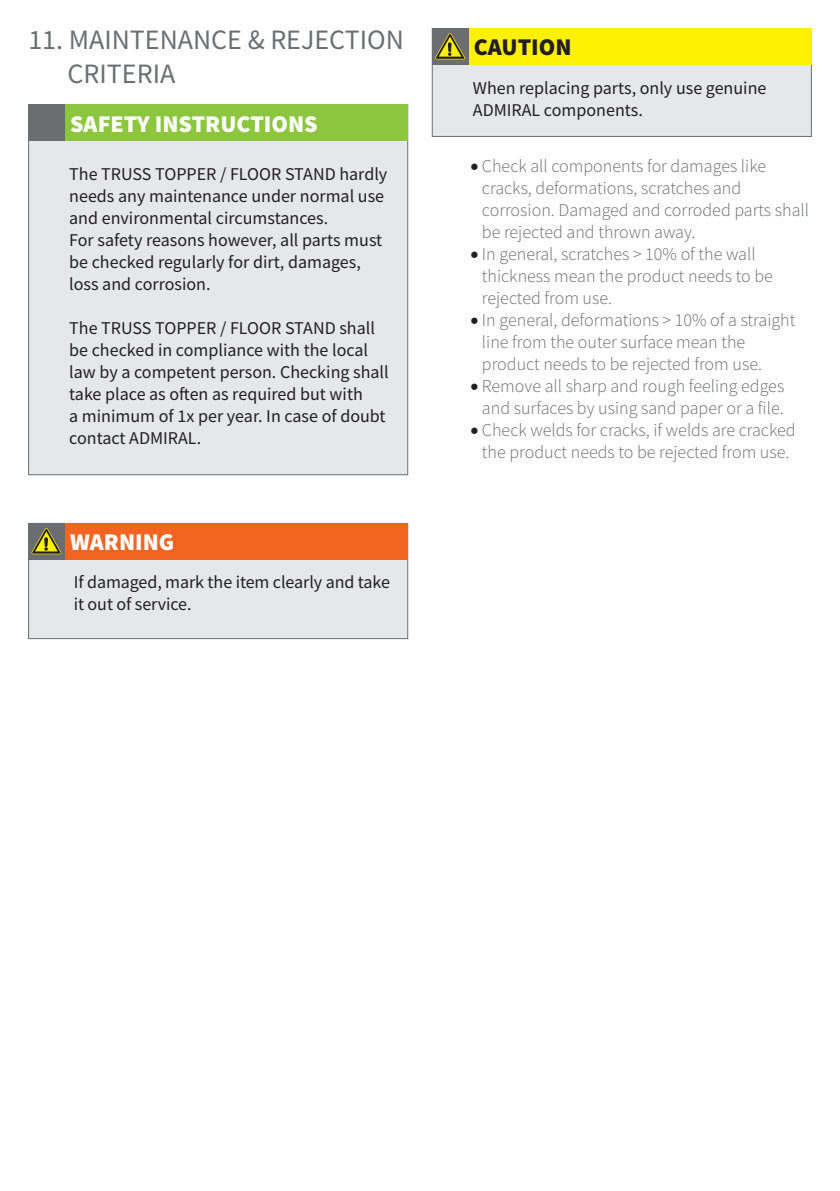
<style>
.page{position:relative;width:840px;height:1191px;background:#fff}
.page>*{position:absolute;margin:0;border:0;box-sizing:border-box;transform-origin:0 0}
.t1{font:28px/33.6px "Source Sans Pro";color:#6c6d70}
.t2{font:900 24px "Source Sans Pro";color:#fff}
.t3{font:900 24px "Source Sans Pro";color:#231f20}
.t4{font:18px/22px "Source Sans Pro";color:#231f20}
.t5{font:300 18px/22px "Source Sans Pro";color:#6c6d70}
.s1{font-family:"Minion Pro";font-weight:400;font-size:24px;color:#231f20}
</style>
<div class="page">
<div style="left:28px;top:104px;width:380px;height:371px;background:#e6e7e9;border:1px solid #6c6d70"></div>
<div style="left:28px;top:523px;width:380px;height:116px;background:#e6e7e9;border:1px solid #6c6d70"></div>
<div style="left:57px;top:523px;width:351px;height:36px;background:#f36421"></div>
<div style="left:28px;top:523px;width:36px;height:36px;background:#6c6d70"></div>
<svg style="left:31px;top:528px;width:30px;height:26px"></svg>
<div style="left:44px;top:537px;width:4px;height:10px;border:1px solid #231f20"></div>
<div style="left:57px;top:105px;width:351px;height:36px;background:#8bc63e"></div>
<div style="left:28px;top:105px;width:36px;height:36px;background:#6c6d70"></div>
<div style="left:432px;top:28px;width:379px;height:109px;background:#e6e7e9;border:1px solid #6c6d70"></div>
<div style="left:460px;top:28px;width:351px;height:36px;background:#fff101"></div>
<div style="left:432px;top:28px;width:36px;height:36px;background:#6c6d70"></div>
<svg style="left:435px;top:33px;width:29px;height:26px"></svg>
<h1 class="t1" style="left:68px;top:23px;width:337px;text-indent:-39px">11. MAINTENANCE &amp; REJECTION<br>CRITERIA</h1>
<h2 class="t2" style="left:70px;top:107px;width:249px">SAFETY INSTRUCTIONS</h2>
<p class="t4" style="left:69px;top:163px;width:319px">The TRUSS TOPPER / FLOOR STAND hardly needs any maintenance under normal use and environmental circumstances.<br>For safety reasons however, all parts must be checked regularly for dirt, damages, loss and corrosion.</p>
<p class="t4" style="left:69px;top:317px;width:321px">The TRUSS TOPPER / FLOOR STAND shall be checked in compliance with the local law by a competent person. Checking shall take place as often as required but with<br>a minimum of 1x per year. In case of doubt contact ADMIRAL.</p>
<h2 class="t2" style="left:70px;top:525px;width:106px">WARNING</h2>
<p class="t4" style="left:74px;top:570px;width:317px">If damaged, mark the item clearly and take it out of service.</p>
<h2 class="t3" style="left:473px;top:31px;width:99px">CAUTION</h2>
<p class="t4" style="left:472px;top:77px;width:295px">When replacing parts, only use genuine<br>ADMIRAL components.</p>
<p class="t5" style="left:481px;top:155px;width:328px;text-indent:-12px"><span class="s1">•</span> Check all components for damages like cracks, deformations, scratches and corrosion. Damaged and corroded parts shall be rejected and thrown away.</p>
<p class="t5" style="left:481px;top:243px;width:292px;text-indent:-12px"><span class="s1">•</span>In general, scratches &gt; 10% of the wall thickness mean the product needs to be rejected from use.</p>
<p class="t5" style="left:481px;top:309px;width:315px;text-indent:-12px"><span class="s1">•</span>In general, deformations &gt; 10% of a straight line from the outer surface mean the product needs to be rejected from use.</p>
<p class="t5" style="left:469px;top:375px;width:316px;text-align:right"><span class="s1">•</span> Remove all sharp and rough feeling edges and surfaces by using sand paper or a file.</p>
<p class="t5" style="left:469px;top:419px;width:327px;text-align:center"><span class="s1">•</span> Check welds for cracks, if welds are cracked the product needs to be rejected from use.</p>
</div>
